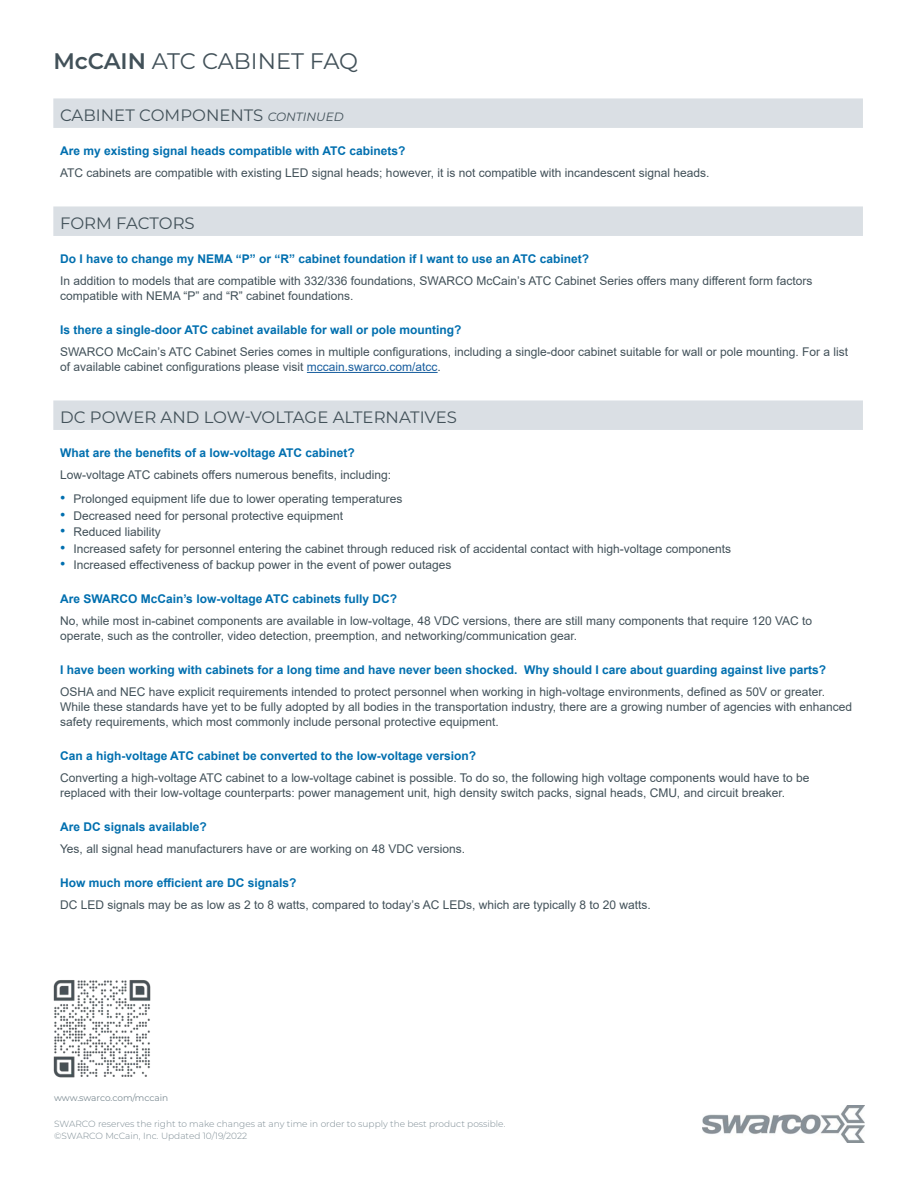
<style>
.page{position:relative;width:918px;height:1188px;background:#fff}
.page>*{position:absolute;margin:0;border:0;box-sizing:border-box;transform-origin:0 0}
.Product_Name_-_Back{font:22.5px "Montserrat";letter-spacing:-.005em;color:#425159}
.Headings{font:16.5px "Montserrat";color:#425159}
.Chart_Text-_left_jus{font:12px/15px "Arial";color:#425159}
.Questions_Left_Align{font:700 12px "Arial";color:#006faf}
.Footer_-_Copyright{font:300 9px "Montserrat";color:#7b8a92}
.t1{font:9px "Montserrat";letter-spacing:-.005em;color:#7b8a92}
.s1{font-weight:600}
.s2{font-style:italic;font-size:12px}
.s3{color:#175d9e}
.s4{font-size:15px;color:#006faf}
</style>
<div class="page">
<img style="left:702px;top:1105px;width:163px;height:37px">
<svg style="left:53px;top:98px;width:810px;height:332px"></svg>
<hr style="left:307px;top:372px;width:131px;height:1px;background:#175d9e">
<img style="left:53px;top:980px;width:98px;height:98px">
<p class="Product_Name_-_Back" style="left:53px;top:46px;width:306px"><span class="s1">McCAIN</span> ATC CABINET FAQ</p>
<p class="Headings" style="left:60px;top:104px;width:285px">CABINET COMPONENTS <span class="s2">CONTINUED</span></p>
<p class="Questions_Left_Align" style="left:60px;top:142px;width:347px">Are my existing signal heads compatible with ATC cabinets?</p>
<p class="Chart_Text-_left_jus" style="left:60px;top:165px;width:651px">ATC cabinets are compatible with existing LED signal heads; however, it is not compatible with incandescent signal heads.</p>
<p class="Headings" style="left:60px;top:212px;width:136px">FORM FACTORS</p>
<p class="Questions_Left_Align" style="left:60px;top:250px;width:530px">Do I have to change my NEMA “P” or “R” cabinet foundation if I want to use an ATC cabinet?</p>
<p class="Chart_Text-_left_jus" style="left:60px;top:273px;width:754px">In addition to models that are compatible with 332/336 foundations, SWARCO McCain’s ATC Cabinet Series offers many different form factors compatible with NEMA “P” and “R” cabinet foundations.</p>
<p class="Questions_Left_Align" style="left:60px;top:321px;width:403px">Is there a single-door ATC cabinet available for wall or pole mounting?</p>
<p class="Chart_Text-_left_jus" style="left:60px;top:344px;width:790px">SWARCO McCain’s ATC Cabinet Series comes in multiple configurations, including a single-door cabinet suitable for wall or pole mounting. For a list of available cabinet configurations please visit <span class="s3">mccain.swarco.com/atcc</span>.</p>
<p class="Headings" style="left:60px;top:406px;width:398px">DC POWER AND LOW-VOLTAGE ALTERNATIVES</p>
<p class="Questions_Left_Align" style="left:60px;top:444px;width:296px">What are the benefits of a low-voltage ATC cabinet?</p>
<p class="Chart_Text-_left_jus" style="left:60px;top:467px;width:333px">Low-voltage ATC cabinets offers numerous benefits, including:</p>
<p class="Chart_Text-_left_jus" style="left:60px;top:491px;width:344px"><span class="s4">•</span> Prolonged equipment life due to lower operating temperatures</p>
<p class="Chart_Text-_left_jus" style="left:60px;top:508px;width:284px"><span class="s4">•</span> Decreased need for personal protective equipment</p>
<p class="Chart_Text-_left_jus" style="left:60px;top:524px;width:102px"><span class="s4">•</span> Reduced liability</p>
<p class="Chart_Text-_left_jus" style="left:60px;top:541px;width:673px"><span class="s4">•</span> Increased safety for personnel entering the cabinet through reduced risk of accidental contact with high-voltage components</p>
<p class="Chart_Text-_left_jus" style="left:60px;top:557px;width:393px"><span class="s4">•</span> Increased effectiveness of backup power in the event of power outages</p>
<p class="Questions_Left_Align" style="left:60px;top:590px;width:338px">Are SWARCO McCain’s low-voltage ATC cabinets fully DC?</p>
<p class="Chart_Text-_left_jus" style="left:60px;top:613px;width:754px">No, while most in-cabinet components are available in low-voltage, 48 VDC versions, there are still many components that require 120 VAC to operate, such as the controller, video detection, preemption, and networking/communication gear.</p>
<p class="Questions_Left_Align" style="left:60px;top:661px;width:768px">I have been working with cabinets for a long time and have never been shocked. Why should I care about guarding against live parts?</p>
<p class="Chart_Text-_left_jus" style="left:60px;top:684px;width:794px">OSHA and NEC have explicit requirements intended to protect personnel when working in high-voltage environments, defined as 50V or greater.<br>While these standards have yet to be fully adopted by all bodies in the transportation industry, there are a growing number of agencies with enhanced safety requirements, which most commonly include personal protective equipment.</p>
<p class="Questions_Left_Align" style="left:60px;top:747px;width:418px">Can a high-voltage ATC cabinet be converted to the low-voltage version?</p>
<p class="Chart_Text-_left_jus" style="left:60px;top:770px;width:751px">Converting a high-voltage ATC cabinet to a low-voltage cabinet is possible. To do so, the following high voltage components would have to be replaced with their low-voltage counterparts: power management unit, high density switch packs, signal heads, CMU, and circuit breaker.</p>
<p class="Questions_Left_Align" style="left:60px;top:818px;width:148px">Are DC signals available?</p>
<p class="Chart_Text-_left_jus" style="left:60px;top:841px;width:407px">Yes, all signal head manufacturers have or are working on 48 VDC versions.</p>
<p class="Questions_Left_Align" style="left:60px;top:874px;width:238px">How much more efficient are DC signals?</p>
<p class="Chart_Text-_left_jus" style="left:60px;top:897px;width:592px">DC LED signals may be as low as 2 to 8 watts, compared to today’s AC LEDs, which are typically 8 to 20 watts.</p>
<p class="t1" style="left:54px;top:1092px;width:116px">www.swarco.com/mccain</p>
<p class="Footer_-_Copyright" style="left:54px;top:1117px;width:453px">SWARCO reserves the right to make changes at any time in order to supply the best product possible.</p>
<p class="Footer_-_Copyright" style="left:54px;top:1130px;width:195px">©SWARCO McCain, Inc. Updated 10/19/2022</p>
</div>
